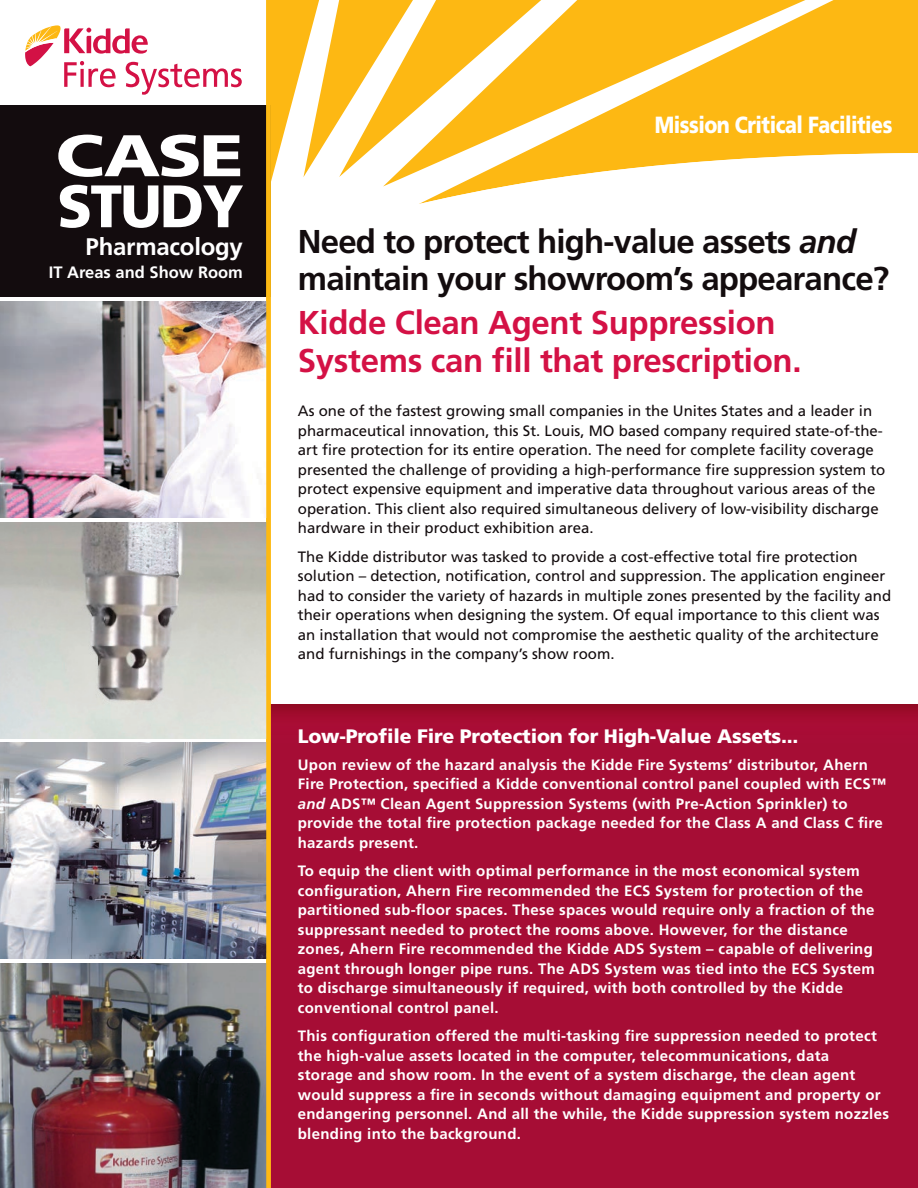
<style>
.page{position:relative;width:918px;height:1188px;background:#fff}
.page>*{position:absolute;margin:0;border:0;box-sizing:border-box;transform-origin:0 0}
.t1{font:900 58.65px "Frutiger";color:#fff;scale:1.24 1}
.KFS_HEADLINE{font:700 33px/37.5px "Frutiger";letter-spacing:-.025em;color:#130c0e}
.KFS_HEADLINE-2{font:700 33px/37.5px "Frutiger";letter-spacing:-.01em;color:#d41145}
.t2{font:700 24px "Frutiger";letter-spacing:-.01em;color:#fff}
.t3{font:900 23.4px "Frutiger";letter-spacing:-.025em;color:#fff;scale:.83 1}
.KFS_SUBHEAD{font:900 19.5px "Frutiger";letter-spacing:-.01em;color:#fff}
.t4{font:700 16.5px "Frutiger";color:#fff}
.KFS_BODY{font:700 15px/19.5px "Frutiger";letter-spacing:.02em;color:#fff}
.KFS_BODY-2{font:15px/19.5px "Frutiger";color:#130c0e}
.s1{font-style:italic}
</style>
<div class="page">
<div style="left:0;top:702px;width:918px;height:486px;background:#a60d35"></div>
<svg style="left:271px;top:0;width:647px;height:204px;fill:#fdb813"></svg>
<svg style="left:0;top:105px;width:266px;height:858px"></svg>
<svg style="left:25px;top:25px;width:217px;height:70px"></svg>
<div style="left:0;top:106px;width:271px;height:191px;background:#130c0e"></div>
<img style="left:0;top:743px;width:266px;height:216px">
<img style="left:0;top:522px;width:266px;height:216px">
<img style="left:0;top:302px;width:266px;height:216px">
<img style="left:0;top:963px;width:266px;height:225px">
<div style="left:266px;top:0;width:5px;height:1188px;background:#fdb913"></div>
<p class="t3" style="left:655px;top:111px;width:288px">Mission Critical Facilities</p>
<h1 class="t1" style="left:56px;top:120px;width:153px">CASE</h1>
<p class="KFS_HEADLINE" style="left:298px;top:222px;width:593px;text-indent:-241px"><sup>STUDY</sup> Need to protect high-value assets <span class="s1">and </span>maintain your showroom’s appearance?</p>
<p class="t2" style="left:86px;top:233px;width:159px">Pharmacology</p>
<p class="t4" style="left:49px;top:262px;width:196px">IT Areas and Show Room</p>
<p class="KFS_HEADLINE-2" style="left:298px;top:304px;width:505px">Kidde Clean Agent Suppression<br>Systems can fill that prescription.</p>
<p class="KFS_BODY-2" style="left:298px;top:401px;width:589px">As one of the fastest growing small companies in the Unites States and a leader in pharmaceutical innovation, this St. Louis, MO based company required state-of-the&shy;art fire protection for its entire operation. The need for complete facility coverage presented the challenge of providing a high-performance fire suppression system to protect expensive equipment and imperative data throughout various areas of the operation. This client also required simultaneous delivery of low-visibility discharge hardware in their product exhibition area.</p>
<p class="KFS_BODY-2" style="left:298px;top:547px;width:595px">The Kidde distributor was tasked to provide a cost-effective total fire protection solution – detection, notification, control and suppression. The application engineer had to consider the variety of hazards in multiple zones presented by the facility and their operations when designing the system. Of equal importance to this client was an installation that would not compromise the aesthetic quality of the architecture and furnishings in the company’s show room.</p>
<p class="KFS_SUBHEAD" style="left:298px;top:725px;width:502px">Low-Profile Fire Protection for High-Value Assets...</p>
<p class="KFS_BODY" style="left:298px;top:755px;width:590px">Upon review of the hazard analysis the Kidde Fire Systems’ distributor, Ahern Fire Protection, specified a Kidde conventional control panel coupled with ECS™ <span class="s1">and</span> ADS™ Clean Agent Suppression Systems (with Pre-Action Sprinkler) to provide the total fire protection package needed for the Class A and Class C fire hazards present.</p>
<p class="KFS_BODY" style="left:298px;top:861px;width:579px">To equip the client with optimal performance in the most economical system configuration, Ahern Fire recommended the ECS System for protection of the partitioned sub-floor spaces. These spaces would require only a fraction of the suppressant needed to protect the rooms above. However, for the distance zones, Ahern Fire recommended the Kidde ADS System – capable of delivering agent through longer pipe runs. The ADS System was tied into the ECS System to discharge simultaneously if required, with both controlled by the Kidde conventional control panel.</p>
<p class="KFS_BODY" style="left:298px;top:1026px;width:593px">This configuration offered the multi-tasking fire suppression needed to protect the high-value assets located in the computer, telecommunications, data<br>storage and show room. In the event of a system discharge, the clean agent would suppress a fire in seconds without damaging equipment and property or endangering personnel. And all the while, the Kidde suppression system nozzles blending into the background.</p>
</div>
